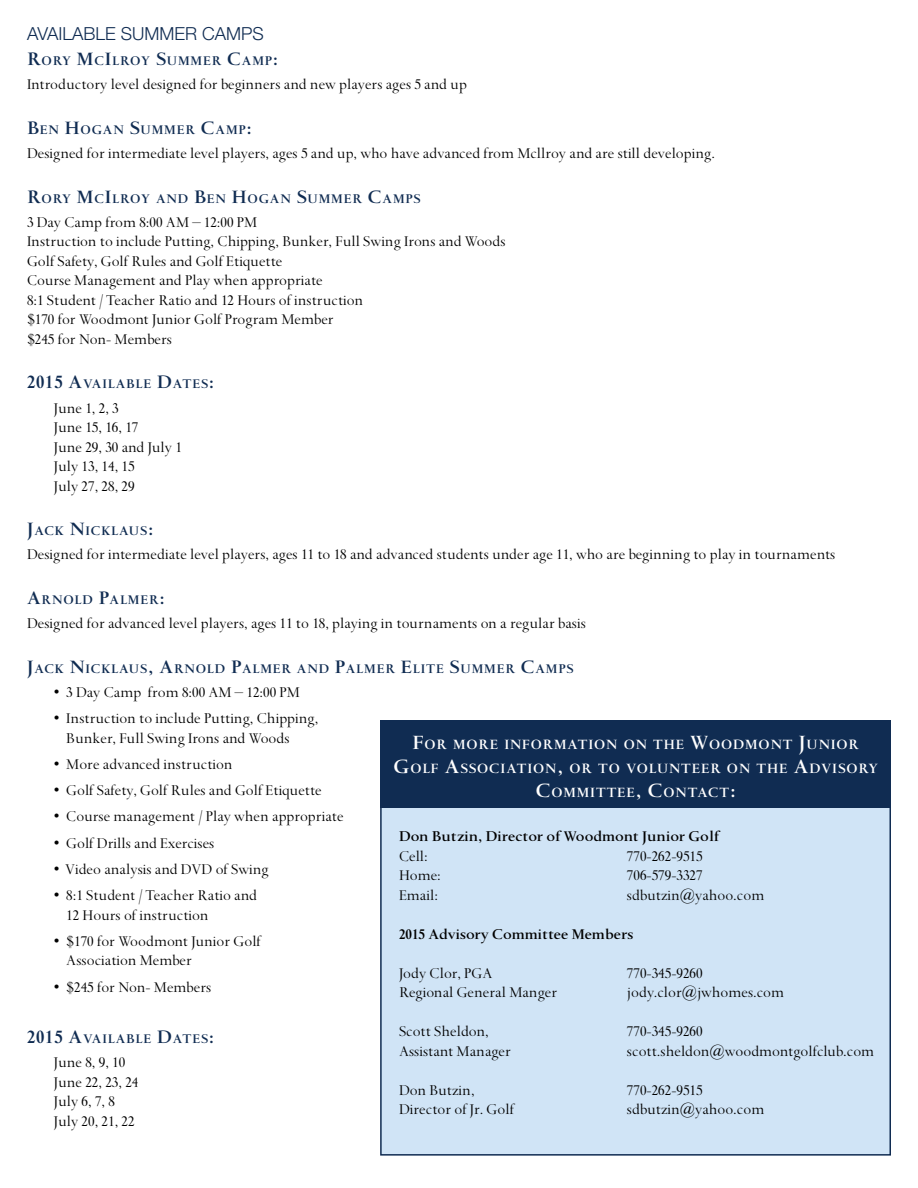
<style>
.page{position:relative;width:918px;height:1188px;background:#fff}
.page>*{position:absolute;margin:0;border:0;box-sizing:border-box;transform-origin:0 0}
.Body_Copy{font:300 18px "Helvetica Neue LT Std";color:#102c52}
.Body_Copy-2{font:16.5px/19.5px "Spectrum MT Std";color:#000}
.Body_Copy-3{font:600 16.5px "Spectrum MT Std";color:#000}
.Advancement_Head{font:600 15.75px/24px "Spectrum MT Std";letter-spacing:.055em;color:#fff;text-align:center}
.Advancement_Head-2{font:600 14.7px "Spectrum MT Std";letter-spacing:.055em;color:#102c52}
.s1{font-size:21px}
.s2{font-size:22.5px}
</style>
<div class="page">
<div style="left:380px;top:721px;width:511px;height:435px;background:#d0e4f6;border:2px solid #102c52"></div>
<div style="left:380px;top:721px;width:511px;height:87px;background:#102c52"></div>
<p class="Body_Copy" style="left:27px;top:22px;width:238px">AVAILABLE SUMMER CAMPS</p>
<p class="Advancement_Head-2" style="left:27px;top:53px;width:253px"><span class="s1">R</span>ORY <span class="s1">M</span>C<span class="s1">I</span>LROY <span class="s1">S</span>UMMER <span class="s1">C</span>AMP <span class="s1">:</span></p>
<p class="Body_Copy-2" style="left:27px;top:75px;width:441px">Introductory level designed for beginners and new players ages 5 and up</p>
<p class="Advancement_Head-2" style="left:27px;top:122px;width:226px"><span class="s1">B</span>EN <span class="s1">H</span>OGAN <span class="s1">S</span>UMMER <span class="s1">C</span>AMP <span class="s1">:</span></p>
<p class="Body_Copy-2" style="left:27px;top:144px;width:690px">Designed for intermediate level players, ages 5 and up, who have advanced from Mcllroy and are still developing.</p>
<p class="Advancement_Head-2" style="left:27px;top:191px;width:395px"><span class="s1">R</span>ORY <span class="s1">M</span>C<span class="s1">I</span>LROY AND <span class="s1">B</span>EN <span class="s1">H</span>OGAN <span class="s1">S</span>UMMER <span class="s1">C</span>AMPS</p>
<p class="Body_Copy-2" style="left:27px;top:212px;width:232px">3 Day Camp from 8:00 AM – 12:00 PM</p>
<p class="Body_Copy-2" style="left:27px;top:232px;width:480px">Instruction to include Putting, Chipping, Bunker, Full Swing Irons and Woods</p>
<p class="Body_Copy-2" style="left:27px;top:251px;width:257px">Golf Safety, Golf Rules and Golf Etiquette</p>
<p class="Body_Copy-2" style="left:27px;top:271px;width:297px">Course Management and Play when appropriate</p>
<p class="Body_Copy-2" style="left:27px;top:290px;width:338px">8:1 Student / Teacher Ratio and 12 Hours of instruction</p>
<p class="Body_Copy-2" style="left:27px;top:310px;width:308px">$170 for Woodmont Junior Golf Program Member $245 for Non- Members</p>
<p class="Advancement_Head-2" style="left:27px;top:376px;width:189px"><span class="s1">2015 A</span>VAILABLE <span class="s1">D</span>ATES<span class="s1">:</span></p>
<p class="Body_Copy-2" style="left:54px;top:398px;width:66px">June 1, 2, 3</p>
<p class="Body_Copy-2" style="left:54px;top:418px;width:86px">June 15, 16, 17</p>
<p class="Body_Copy-2" style="left:54px;top:437px;width:129px">June 29, 30 and July 1</p>
<p class="Body_Copy-2" style="left:54px;top:457px;width:82px">July 13, 14, 15</p>
<p class="Body_Copy-2" style="left:54px;top:476px;width:82px">July 27, 28, 29</p>
<p class="Advancement_Head-2" style="left:27px;top:523px;width:128px"><span class="s1">J</span>ACK <span class="s1">N</span>ICKLAUS<span class="s1">:</span></p>
<p class="Body_Copy-2" style="left:27px;top:545px;width:810px">Designed for intermediate level players, ages 11 to 18 and advanced students under age 11, who are beginning to play in tournaments</p>
<p class="Advancement_Head-2" style="left:27px;top:592px;width:140px"><span class="s1">A</span>RNOLD <span class="s1">P</span>ALMER<span class="s1">:</span></p>
<p class="Body_Copy-2" style="left:27px;top:614px;width:560px">Designed for advanced level players, ages 11 to 18, playing in tournaments on a regular basis</p>
<p class="Advancement_Head-2" style="left:27px;top:661px;width:548px"><span class="s1">J</span>ACK <span class="s1">N</span>ICKLAUS<span class="s1">, A</span>RNOLD <span class="s1">P</span>ALMER AND <span class="s1">P</span>ALMER <span class="s1">E</span>LITE <span class="s1">S</span>UMMER <span class="s1">C</span>AMPS</p>
<p class="Body_Copy-2" style="left:54px;top:683px;width:247px">• 3 Day Camp from 8:00 AM – 12:00 PM</p>
<p class="Body_Copy-2" style="left:66px;top:709px;width:254px;text-indent:-12px">• Instruction to include Putting, Chipping,<br>Bunker, Full Swing Irons and Woods</p>
<p class="Body_Copy-2" style="left:54px;top:755px;width:180px">• More advanced instruction</p>
<p class="Body_Copy-2" style="left:54px;top:781px;width:269px">• Golf Safety, Golf Rules and Golf Etiquette</p>
<p class="Body_Copy-2" style="left:54px;top:807px;width:291px">• Course management / Play when appropriate</p>
<p class="Body_Copy-2" style="left:54px;top:833px;width:162px">• Golf Drills and Exercises</p>
<p class="Body_Copy-2" style="left:54px;top:860px;width:216px">• Video analysis and DVD of Swing</p>
<p class="Body_Copy-2" style="left:66px;top:886px;width:192px;text-indent:-12px">• 8:1 Student / Teacher Ratio and<br>12 Hours of instruction</p>
<p class="Body_Copy-2" style="left:66px;top:932px;width:196px;text-indent:-12px">• $170 for Woodmont Junior Golf<br>Association Member</p>
<p class="Body_Copy-2" style="left:54px;top:977px;width:159px">• $245 for Non- Members</p>
<p class="Advancement_Head-2" style="left:27px;top:1031px;width:189px"><span class="s1">2015 A</span>VAILABLE <span class="s1">D</span>ATES<span class="s1">:</span></p>
<p class="Body_Copy-2" style="left:54px;top:1053px;width:73px">June 8, 9, 10</p>
<p class="Body_Copy-2" style="left:54px;top:1072px;width:86px">June 22, 23, 24</p>
<p class="Body_Copy-2" style="left:54px;top:1092px;width:63px">July 6, 7, 8</p>
<p class="Body_Copy-2" style="left:54px;top:1111px;width:82px">July 20, 21, 22</p>
<p class="Advancement_Head" style="left:394px;top:732px;width:486px"><span class="s2">F</span>OR MORE INFORMATION ON THE <span class="s2">W</span>OODMONT <span class="s2">J</span>UNIOR<br><span class="s2">G</span>OLF <span class="s2">A</span>SSOCIATION<span class="s2">,</span> OR TO VOLUNTEER ON THE <span class="s2">A</span>DVISORY<br><span class="s2">C</span>OMMITTEE<span class="s2">, C</span>ONTACT<span class="s2">:</span></p>
<p class="Body_Copy-3" style="left:399px;top:828px;width:322px">Don Butzin, Director of Woodmont Junior Golf</p>
<p class="Body_Copy-2" style="left:399px;top:847px;width:30px">Cell:</p>
<p class="Body_Copy-2" style="left:627px;top:847px;width:77px">770-262-9515</p>
<p class="Body_Copy-2" style="left:399px;top:866px;width:43px">Home:</p>
<p class="Body_Copy-2" style="left:627px;top:866px;width:77px">706-579-3327</p>
<p class="Body_Copy-2" style="left:399px;top:886px;width:41px">Email:</p>
<p class="Body_Copy-2" style="left:627px;top:886px;width:139px">sdbutzin@yahoo.com</p>
<p class="Body_Copy-3" style="left:399px;top:925px;width:236px">2015 Advisory Committee Members</p>
<p class="Body_Copy-2" style="left:399px;top:964px;width:95px">Jody Clor, PGA</p>
<p class="Body_Copy-2" style="left:627px;top:964px;width:77px">770-345-9260</p>
<p class="Body_Copy-2" style="left:399px;top:983px;width:160px">Regional General Manger</p>
<p class="Body_Copy-2" style="left:627px;top:983px;width:159px">jody.clor@jwhomes.com</p>
<p class="Body_Copy-2" style="left:399px;top:1022px;width:91px">Scott Sheldon,</p>
<p class="Body_Copy-2" style="left:627px;top:1022px;width:77px">770-345-9260</p>
<p class="Body_Copy-2" style="left:399px;top:1042px;width:113px">Assistant Manager</p>
<p class="Body_Copy-2" style="left:627px;top:1042px;width:249px">scott.sheldon@woodmontgolfclub.com</p>
<p class="Body_Copy-2" style="left:399px;top:1081px;width:77px">Don Butzin,</p>
<p class="Body_Copy-2" style="left:627px;top:1081px;width:77px">770-262-9515</p>
<p class="Body_Copy-2" style="left:399px;top:1100px;width:116px">Director of Jr. Golf</p>
<p class="Body_Copy-2" style="left:627px;top:1100px;width:139px">sdbutzin@yahoo.com</p>
</div>
